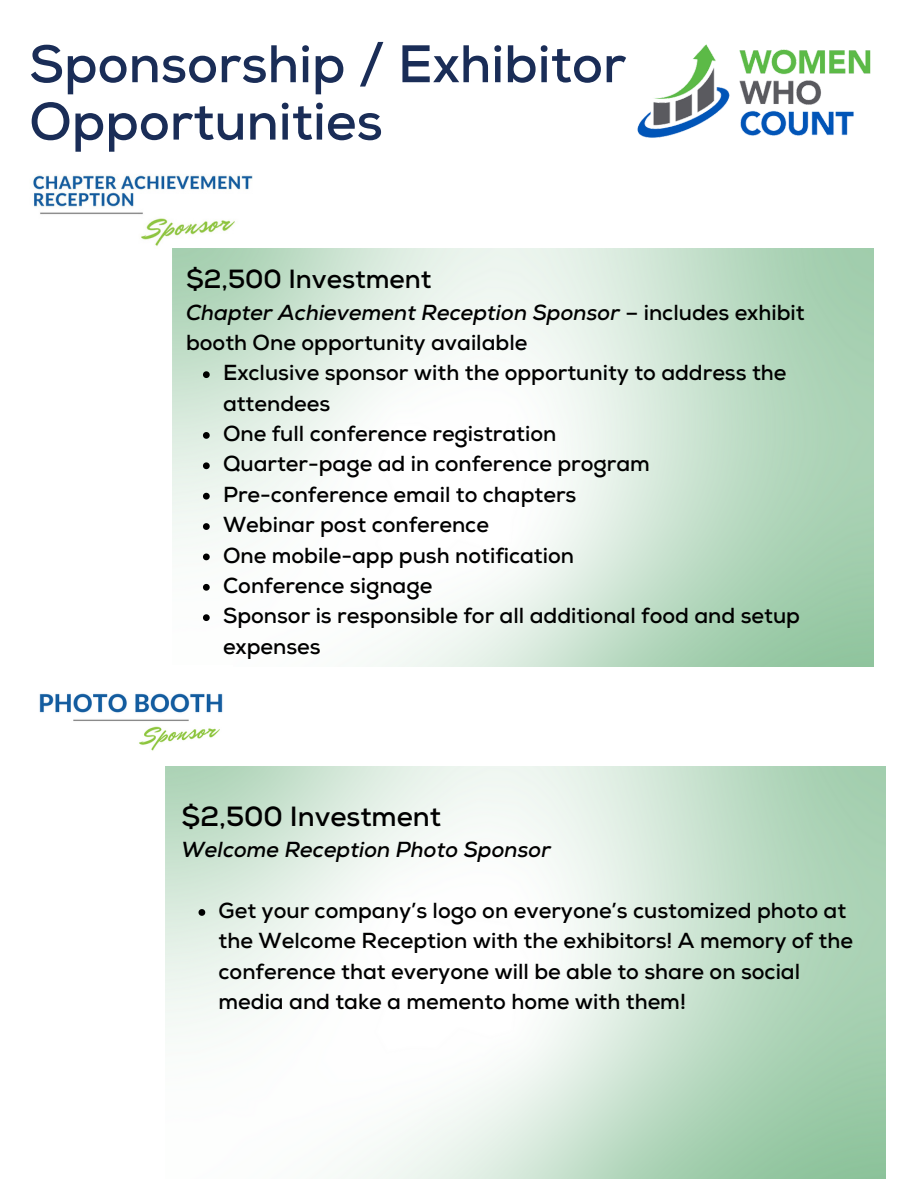
<style>
.page{position:relative;width:918px;height:1188px;background:#fff}
.page>*{position:absolute;margin:0;border:0;box-sizing:border-box;transform-origin:0 0}
.t1{font:700 52.8px/57.3px "Nexa";color:#1a2d57}
.t2{font:700 27.75px "Nexa";color:#000}
.t3{font:700 26.25px "Nexa";color:#000}
.t4{font:700 21.75px/30.3px "Nexa";color:#000}
.t5{font:italic 700 21.75px "Nexa";color:#000}
.s1{font-style:italic}
</style>
<div class="page">
<img style="left:33px;top:175px;width:219px;height:74px">
<img style="left:39px;top:693px;width:194px;height:74px">
<svg style="left:203px;top:371px;width:7px;height:7px"></svg>
<svg style="left:203px;top:432px;width:7px;height:7px"></svg>
<svg style="left:203px;top:462px;width:7px;height:7px"></svg>
<svg style="left:203px;top:493px;width:7px;height:7px"></svg>
<svg style="left:203px;top:523px;width:7px;height:7px"></svg>
<svg style="left:203px;top:554px;width:7px;height:6px"></svg>
<svg style="left:203px;top:584px;width:7px;height:7px"></svg>
<svg style="left:203px;top:614px;width:7px;height:7px"></svg>
<svg style="left:199px;top:909px;width:6px;height:7px"></svg>
<img style="left:638px;top:44px;width:233px;height:94px">
<p class="t1" style="left:29px;top:37px;width:598px">Sponsorship / Exhibitor<br>Opportunities</p>
<h2 class="t3" style="left:186px;top:263px;width:247px">$2,500 Investment</h2>
<h2 class="t4" style="left:186px;top:298px;width:620px"><span class="s1">Chapter Achievement Reception Sponsor</span> – includes exhibit booth One opportunity available</h2>
<p class="t4" style="left:223px;top:358px;width:565px">Exclusive sponsor with the opportunity to address the attendees</p>
<p class="t4" style="left:223px;top:419px;width:335px">One full conference registration</p>
<p class="t4" style="left:223px;top:449px;width:428px">Quarter-page ad in conference program</p>
<p class="t4" style="left:223px;top:480px;width:355px">Pre-conference email to chapters</p>
<p class="t4" style="left:223px;top:510px;width:267px">Webinar post conference</p>
<p class="t4" style="left:223px;top:541px;width:353px">One mobile-app push notification</p>
<p class="t4" style="left:223px;top:571px;width:211px">Conference signage</p>
<p class="t4" style="left:223px;top:601px;width:579px">Sponsor is responsible for all additional food and setup expenses</p>
<p class="t2" style="left:182px;top:800px;width:261px">$2,500 Investment</p>
<p class="t5" style="left:182px;top:837px;width:371px">Welcome Reception Photo Sponsor</p>
<h2 class="t4" style="left:219px;top:896px;width:636px">Get your company’s logo on everyone’s customized photo at the Welcome Reception with the exhibitors! A memory of the conference that everyone will be able to share on social media and take a memento home with them!</h2>
</div>
